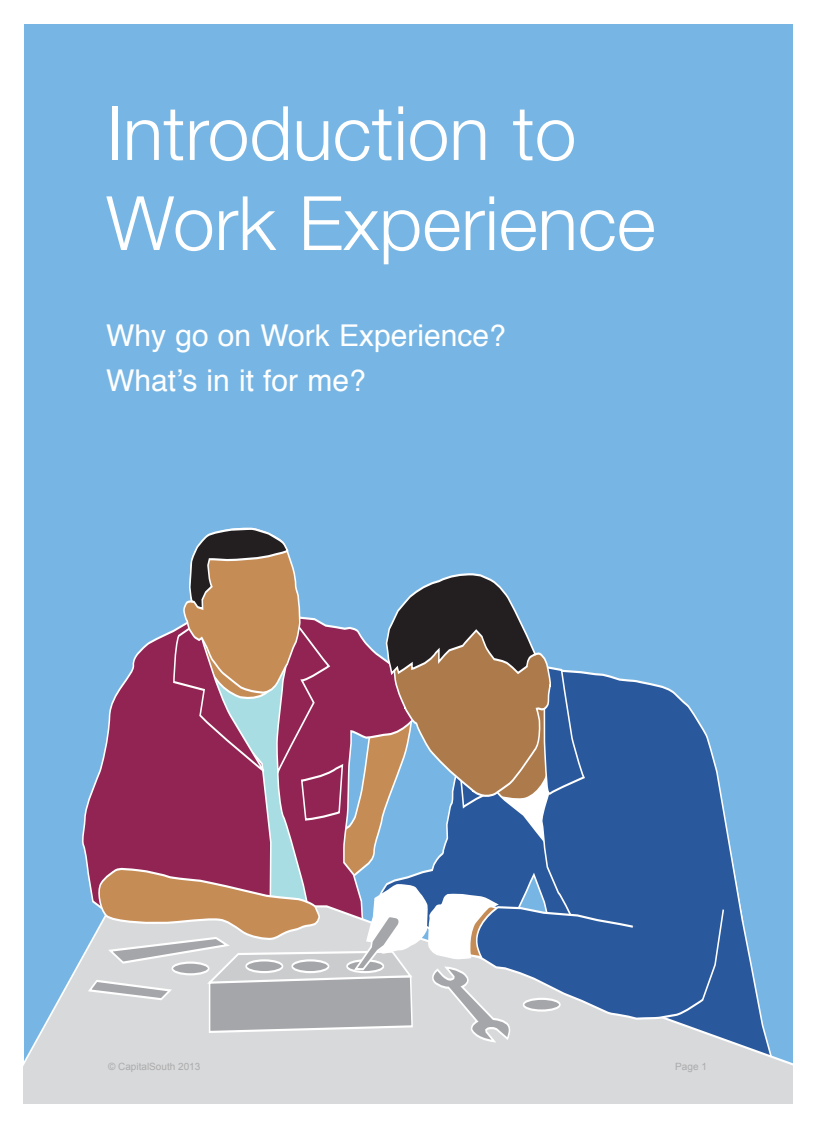
<style>
.page{position:relative;width:815px;height:1124px;background:#fff}
.page>*{position:absolute;margin:0;border:0;box-sizing:border-box;transform-origin:0 0}
.t1{font:300 75px/90px "Helvetica Neue";color:#fff}
.t2{font:30px/45px "Helvetica";color:#fff}
.t3{font:10px "Arial";color:#ababab}
</style>
<div class="page">
<div style="left:24px;top:24px;width:768px;height:1079px;background:#77b6e4"></div>
<svg style="left:24px;top:949px;width:768px;height:154px;background:#ccd4dc"></svg>
<svg style="left:86px;top:527px;width:688px;height:532px"></svg>
<h1 class="t1" style="left:106px;top:95px;width:551px">Introduction to<br>Work Experience</h1>
<p class="t2" style="left:106px;top:315px;width:401px">Why go on Work Experience?<br>What’s in it for me?</p>
<p class="t3" style="left:108px;top:1059px;width:94px">© CapitalSouth 2013</p>
<p class="t3" style="left:675px;top:1059px;width:33px">Page 1</p>
</div>
